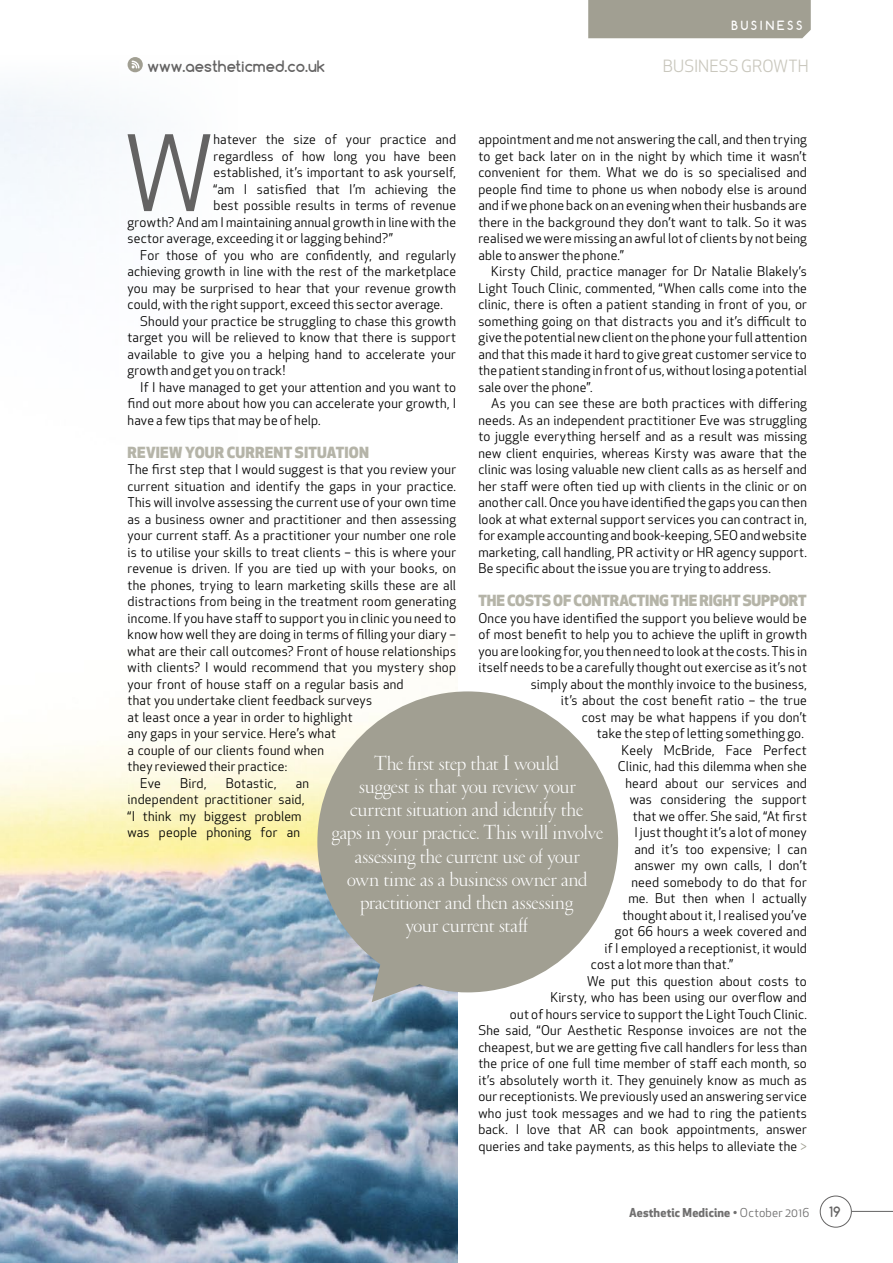
<style>
.page{position:relative;width:893px;height:1263px;background:#fff}
.page>*{position:absolute;margin:0;border:0;box-sizing:border-box;transform-origin:0 0}
.Body_Copy_First_Para{font:101.1px "Apex New";color:#646363}
.t1{font:300 21px/23.2px "Garamond";letter-spacing:-.01em;color:#fff;text-align:center}
.Article_Headline_RHP{font:16.5px "Apex New";color:#c9c7bd}
.Subhead{font:800 15px "Apex New";letter-spacing:-.005em;color:#b5b4a8}
.Subhead-2{font:800 15px "Apex New";letter-spacing:.015em;color:#b5b4a8}
.t2{font:700 15px "Comfortaa";color:#646363}
.t3{font:700 13.5px "Comfortaa";color:#646363}
.Body_Copy{font:13.2px/16.5px "Apex New";letter-spacing:.015em;color:#000;text-align:justify}
.Body_Copy_after_subh{font:13.2px/16.5px "Apex New";letter-spacing:.015em;color:#000;text-align:right}
.Body_Copy_First_Para-2{font:13.2px "Apex New";letter-spacing:.015em;color:#000}
.t4{font:700 12px "Apex New";letter-spacing:.01em;color:#706f6f}
.Section_Tab_RHP{font:700 12px "Comfortaa";letter-spacing:.225em;color:#fff}
.s1{color:#a19f92}
.s2{font-weight:400}
</style>
<div class="page">
<img style="left:0;top:91px;width:457px;height:1172px">
<div style="left:820px;top:1196px;width:32px;height:31px;border:1px solid #646363;border-radius:50%"></div>
<hr style="left:852px;top:1211px;width:41px;height:1px;background:#646363">
<div style="left:588px;top:0;width:223px;height:38px;background:#a19f92"></div>
<svg style="left:317px;top:691px;width:301px;height:311px;fill:#a19f92"></svg>
<div style="left:1px;top:0;width:470px;height:595px;background:#fff"></div>
<svg style="left:128px;top:57px;width:15px;height:15px"></svg>
<svg style="left:132px;top:61px;width:7px;height:7px"></svg>
<p class="t2" style="left:147px;top:57px;width:179px">www.aestheticmed.co.uk</p>
<p class="Section_Tab_RHP" style="left:731px;top:18px;width:72px">BUSINESS</p>
<p class="Article_Headline_RHP" style="left:663px;top:56px;width:147px">BUSINESS GROWTH</p>
<p class="Body_Copy_First_Para" style="left:125px;top:109px;width:90px">W</p>
<p class="Body_Copy_First_Para-2" style="left:214px;top:131px;width:244px">hatever the size of your practice and</p>
<p class="Body_Copy" style="left:478px;top:131px;width:330px">appointment and me not answering the call, and then trying to get back later on in the night by which time it wasn’t convenient for them. What we do is so specialised and people find time to phone us when nobody else is around and if we phone back on an evening when their husbands are there in the background they don’t want to talk. So it was realised we were missing an awful lot of clients by not being able to answer the phone.”</p>
<p class="Body_Copy" style="left:478px;top:263px;width:330px;text-indent:13px">Kirsty Child, practice manager for Dr Natalie Blakely’s Light Touch Clinic, commented, “When calls come into the clinic, there is often a patient standing in front of you, or something going on that distracts you and it’s difficult to give the potential new client on the phone your full attention and that this made it hard to give great customer service to the patient standing in front of us, without losing a potential sale over the phone”.</p>
<p class="Body_Copy" style="left:478px;top:395px;width:330px;text-indent:13px">As you can see these are both practices with differing needs. As an independent practitioner Eve was struggling to juggle everything herself and as a result was missing new client enquiries, whereas Kirsty was aware that the clinic was losing valuable new client calls as as herself and her staff were often tied up with clients in the clinic or on another call. Once you have identified the gaps you can then look at what external support services you can contract in, for example accounting and book-keeping, SEO and website marketing, call handling, PR activity or HR agency support.<br>Be specific about the issue you are trying to address.</p>
<p class="Subhead" style="left:478px;top:590px;width:330px">THE COSTS OF CONTRACTING THE RIGHT SUPPORT</p>
<p class="Body_Copy_after_subh" style="left:478px;top:610px;width:330px">Once you have identified the support you believe would be of most benefit to help you to achieve the uplift in growth you are looking for, you then need to look at the costs. This in itself needs to be a carefully thought out exercise as it’s not simply about the monthly invoice to the business,<br>it’s about the cost benefit ratio – the true<br>cost may be what happens if you don’t<br>take the step of letting something go.</p>
<p class="Body_Copy" style="left:622px;top:742px;width:187px">Keely McBride, Face Perfect</p>
<p class="Body_Copy" style="left:618px;top:758px;width:191px">Clinic, had this dilemma when she</p>
<p class="Body_Copy" style="left:625px;top:775px;width:183px">heard about our services and</p>
<p class="Body_Copy" style="left:630px;top:791px;width:178px">was considering the support</p>
<p class="Body_Copy" style="left:633px;top:808px;width:176px">that we offer. She said, “At first</p>
<p class="Body_Copy" style="left:634px;top:824px;width:174px">I just thought it’s a lot of money</p>
<p class="Body_Copy" style="left:634px;top:841px;width:174px">and it’s too expensive; I can</p>
<p class="Body_Copy" style="left:634px;top:857px;width:174px">answer my own calls, I don’t</p>
<p class="Body_Copy" style="left:631px;top:874px;width:177px">need somebody to do that for</p>
<p class="Body_Copy" style="left:628px;top:890px;width:180px">me. But then when I actually</p>
<p class="Body_Copy" style="left:622px;top:907px;width:186px">thought about it, I realised you’ve</p>
<p class="Body_Copy" style="left:615px;top:923px;width:193px">got 66 hours a week covered and</p>
<p class="Body_Copy" style="left:604px;top:940px;width:204px">if I employed a receptionist, it would</p>
<p class="Body_Copy" style="left:591px;top:956px;width:144px">cost a lot more than that.”</p>
<p class="Body_Copy" style="left:478px;top:973px;width:330px;text-align:right">We put this question about costs to<br>Kirsty, who has been using our overflow and<br>out of hours service to support the Light Touch Clinic.<br>She said, “Our Aesthetic Response invoices are not the cheapest, but we are getting five call handlers for less than the price of one full time member of staff each month, so it’s absolutely worth it. They genuinely know as much as our receptionists. We previously used an answering service who just took messages and we had to ring the patients back. I love that AR can book appointments, answer queries and take payments, as this helps to alleviate the <span class="s1">&gt;</span></p>
<p class="Body_Copy_First_Para-2" style="left:214px;top:147px;width:244px">regardless of how long you have been</p>
<p class="Body_Copy_First_Para-2" style="left:214px;top:164px;width:244px">established, it’s important to ask yourself,</p>
<p class="Body_Copy_First_Para-2" style="left:214px;top:180px;width:244px">“am I satisfied that I’m achieving the</p>
<p class="Body_Copy_First_Para-2" style="left:214px;top:197px;width:244px">best possible results in terms of revenue</p>
<p class="Body_Copy_First_Para-2" style="left:128px;top:213px;width:330px">growth? And am I maintaining annual growth in line with the</p>
<p class="Body_Copy_First_Para-2" style="left:128px;top:230px;width:267px">sector average, exceeding it or lagging behind?”</p>
<p class="Body_Copy" style="left:128px;top:247px;width:330px;text-indent:13px">For those of you who are confidently, and regularly achieving growth in line with the rest of the marketplace you may be surprised to hear that your revenue growth could, with the right support, exceed this sector average.</p>
<p class="Body_Copy" style="left:128px;top:313px;width:330px;text-indent:13px">Should your practice be struggling to chase this growth target you will be relieved to know that there is support available to give you a helping hand to accelerate your growth and get you on track!</p>
<p class="Body_Copy" style="left:128px;top:379px;width:330px;text-indent:13px">If I have managed to get your attention and you want to find out more about how you can accelerate your growth, I have a few tips that may be of help.</p>
<p class="Subhead-2" style="left:128px;top:442px;width:243px">REVIEW YOUR CURRENT SITUATION</p>
<p class="Body_Copy_after_subh" style="left:128px;top:461px;width:330px;text-align:left">The first step that I would suggest is that you review your current situation and identify the gaps in your practice.<br>This will involve assessing the current use of your own time as a business owner and practitioner and then assessing your current staff. As a practitioner your number one role is to utilise your skills to treat clients – this is where your revenue is driven. If you are tied up with your books, on the phones, trying to learn marketing skills these are all distractions from being in the treatment room generating income. If you have staff to support you in clinic you need to know how well they are doing in terms of filling your diary – what are their call outcomes? Front of house relationships with clients? I would recommend that you mystery shop your front of house staff on a regular basis and<br>that you undertake client feedback surveys<br>at least once a year in order to highlight<br>any gaps in your service. Here’s what<br>a couple of our clients found when<br>they reviewed their practice:</p>
<p class="Body_Copy" style="left:140px;top:775px;width:22px">Eve</p>
<p class="Body_Copy" style="left:180px;top:775px;width:28px">Bird,</p>
<p class="Body_Copy" style="left:226px;top:775px;width:52px">Botastic,</p>
<p class="t1" style="left:332px;top:752px;width:273px">The first step that I would<br>suggest is that you review your current situation and identify the<br>gaps in your practice. This will involve assessing the current use of your<br>own time as a business owner and practitioner and then assessing<br>your current staff</p>
<p class="Body_Copy" style="left:128px;top:775px;width:183px;text-align:left;text-indent:168px">an independent practitioner said, “I think my biggest problem was people phoning for an</p>
<p class="t4" style="left:629px;top:1203px;width:182px">Aesthetic Medicine • <span class="s2">October 2016</span></p>
<p class="t3" style="left:829px;top:1203px;width:13px">19</p>
</div>
